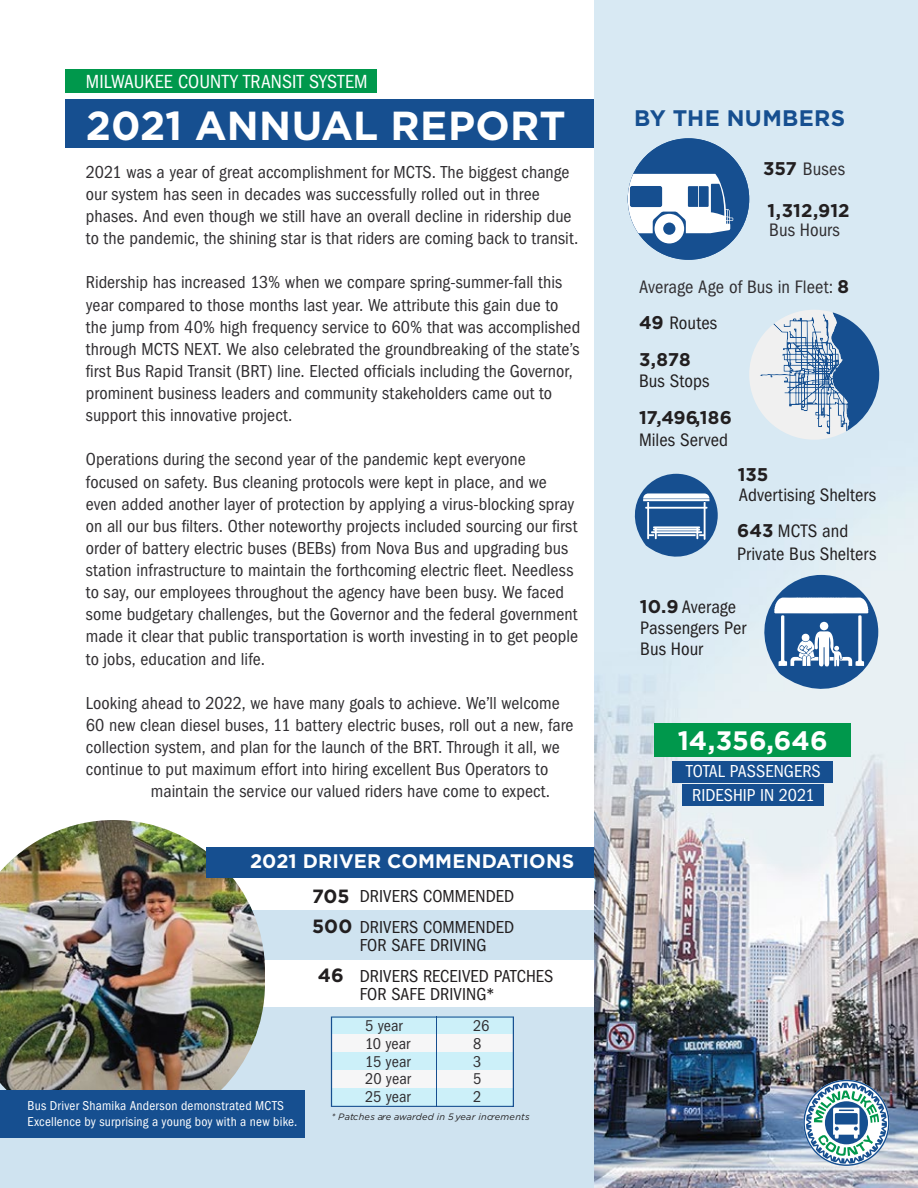
<style>
.page{position:relative;width:918px;height:1188px;background:#fff}
.page>*{position:absolute;margin:0;border:0;box-sizing:border-box;transform-origin:0 0}
.t1{font:700 40.5px "Gotham";color:#fff}
.t2{font:700 26.7px "Gotham";letter-spacing:.005em;color:#fff}
.t3{font:700 22.5px "Gotham";letter-spacing:.015em;color:#164f90}
.t4{font:condensed 19.65px "Franklin Gothic LT Pro";letter-spacing:.005em;color:#fff}
.t5{font:700 19.5px "Gotham";letter-spacing:.005em;color:#fff}
.t6{font:condensed 18.75px/21.3px "Franklin Gothic LT Pro";letter-spacing:.005em;color:#221f20}
.t7{font:condensed 18.75px "Franklin Gothic LT Pro";letter-spacing:.005em;color:#312f32}
.t8{font:700 18.45px "Gotham";color:#221f20}
.t9{font:condensed 18px/22px "Franklin Gothic LT Pro";color:#312f32}
.t10{font:condensed 18px/30.3px "Franklin Gothic LT Pro";letter-spacing:.005em;color:#221f20}
.t11{font:condensed 18px/24px "Franklin Gothic LT Pro";color:#fff;text-align:center}
.t12{font:condensed 16.2px "Franklin Gothic LT Pro";color:#312f32}
.t13{font:condensed 13.35px/16px "Franklin Gothic LT Pro";letter-spacing:.015em;color:#fff}
.t14{font:italic 9.3px "Gotham";letter-spacing:.025em;color:#221f20}
.s1{font-family:"Gotham";font-weight:700;font-stretch:normal;font-size:19.2px}
.s2{font-family:"Gotham";font-weight:700;font-stretch:normal;font-size:18.45px;color:#221f20}
.s3{font-family:"Gotham";font-weight:700;font-stretch:normal;font-size:18.45px}
</style>
<div class="page">
<div style="left:216px;top:910px;width:471px;height:50px;background:#cfe3f0"></div>
<div style="left:0;top:1008px;width:594px;height:180px;background:#cfe3f0"></div>
<img style="left:0;top:820px;width:265px;height:270px">
<img style="left:594px;top:0;width:324px;height:1188px">
<div style="left:332px;top:1016px;width:181px;height:18px;background:#719fc4"></div>
<svg style="left:331px;top:1017px;width:183px;height:90px"></svg>
<div style="left:65px;top:69px;width:311px;height:24px;background:#00984c"></div>
<div style="left:65px;top:100px;width:529px;height:48px;background:#164f90"></div>
<svg style="left:749px;top:310px;width:130px;height:130px"></svg>
<svg style="left:620px;top:474px;width:98px;height:98px;background:#85a6c7"></svg>
<svg style="left:803px;top:1080px;width:87px;height:86px"></svg>
<div style="left:628px;top:138px;width:121px;height:122px;background:#164f90;border-radius:61px"></div>
<svg style="left:745px;top:575px;width:133px;height:134px;background:#93afcc"></svg>
<div style="left:654px;top:723px;width:197px;height:34px;background:#00984c"></div>
<div style="left:673px;top:762px;width:160px;height:21px;background:#164f90"></div>
<div style="left:682px;top:784px;width:141px;height:21px;background:#164f90"></div>
<div style="left:206px;top:847px;width:388px;height:31px;background:#164f90"></div>
<div style="left:0;top:1090px;width:305px;height:48px;background:#164f90"></div>
<svg style="left:628px;top:174px;width:105px;height:69px"></svg>
<p class="t4" style="left:86px;top:71px;width:283px">MILWAUKEE COUNTY TRANSIT SYSTEM</p>
<h1 class="t1" style="left:86px;top:102px;width:481px">2021 ANNUAL REPORT</h1>
<p class="t9" style="left:86px;top:161px;width:494px">2021 was a year of great accomplishment for MCTS. The biggest change our system has seen in decades was successfully rolled out in three phases. And even though we still have an overall decline in ridership due to the pandemic, the shining star is that riders are coming back to transit.</p>
<p class="t9" style="left:86px;top:272px;width:496px">Ridership has increased 13% when we compare spring-summer-fall this year compared to those months last year. We attribute this gain due to the jump from 40% high frequency service to 60% that was accomplished through MCTS NEXT. We also celebrated the groundbreaking of the state’s first Bus Rapid Transit (BRT) line. Elected officials including the Governor, prominent business leaders and community stakeholders came out to support this innovative project.</p>
<p class="t9" style="left:86px;top:449px;width:494px">Operations during the second year of the pandemic kept everyone focused on safety. Bus cleaning protocols were kept in place, and we even added another layer of protection by applying a virus-blocking spray on all our bus filters. Other noteworthy projects included sourcing our first order of battery electric buses (BEBs) from Nova Bus and upgrading bus station infrastructure to maintain the forthcoming electric fleet. Needless to say, our employees throughout the agency have been busy. We faced some budgetary challenges, but the Governor and the federal government made it clear that public transportation is worth investing in to get people to jobs, education and life.</p>
<p class="t9" style="left:86px;top:692px;width:489px">Looking ahead to 2022, we have many goals to achieve. We’ll welcome 60 new clean diesel buses, 11 battery electric buses, roll out a new, fare collection system, and plan for the launch of the BRT. Through it all, we continue to put maximum effort into hiring excellent Bus Operators to</p>
<p class="t9" style="left:151px;top:780px;width:401px">maintain the service our valued riders have come to expect.</p>
<p class="t5" style="left:250px;top:850px;width:326px">2021 DRIVER COMMENDATIONS</p>
<p class="t13" style="left:28px;top:1098px;width:271px">Bus Driver Shamika Anderson demonstrated MCTS<br>Excellence by surprising a young boy with a new bike.</p>
<p class="t10" style="left:312px;top:881px;width:204px"><span class="s1">705</span> DRIVERS COMMENDED<br><span class="s1">500</span> DRIVERS COMMENDED</p>
<p class="t10" style="left:318px;top:930px;width:237px;text-indent:42px">FOR SAFE DRIVING<br><span class="s1">46</span> DRIVERS RECEIVED PATCHES</p>
<p class="t10" style="left:360px;top:979px;width:137px">FOR SAFE DRIVING*</p>
<p class="t12" style="left:365px;top:1017px;width:39px">5 year</p>
<p class="t12" style="left:473px;top:1017px;width:18px">26</p>
<p class="t12" style="left:365px;top:1035px;width:47px">10 year</p>
<p class="t12" style="left:473px;top:1035px;width:10px">8</p>
<p class="t12" style="left:365px;top:1052px;width:47px">15 year</p>
<p class="t12" style="left:473px;top:1052px;width:10px">3</p>
<p class="t12" style="left:365px;top:1070px;width:47px">20 year</p>
<p class="t12" style="left:473px;top:1070px;width:10px">5</p>
<p class="t12" style="left:365px;top:1087px;width:47px">25 year</p>
<p class="t12" style="left:473px;top:1087px;width:10px">2</p>
<p class="t14" style="left:332px;top:1112px;width:200px">* Patches are awarded in 5 year increments</p>
<p class="t3" style="left:634px;top:105px;width:213px">BY THE NUMBERS</p>
<p class="t7" style="left:763px;top:159px;width:83px"><span class="s2">357</span> Buses</p>
<p class="t8" style="left:768px;top:200px;width:83px">1,312,912</p>
<p class="t7" style="left:769px;top:219px;width:72px">Bus Hours</p>
<p class="t7" style="left:639px;top:276px;width:212px">Average Age of Bus in Fleet: <span class="s2">8</span></p>
<p class="t6" style="left:639px;top:313px;width:80px"><span class="s3">49</span> Routes</p>
<p class="t8" style="left:639px;top:349px;width:53px">3,878</p>
<p class="t6" style="left:639px;top:371px;width:72px">Bus Stops</p>
<p class="t8" style="left:639px;top:407px;width:94px">17,496,186</p>
<p class="t6" style="left:639px;top:429px;width:91px">Miles Served</p>
<p class="t8" style="left:738px;top:464px;width:32px">135</p>
<p class="t6" style="left:737px;top:476px;width:141px;line-height:36.9px">Advertising Shelters<br><span class="s3">643</span> MCTS and</p>
<p class="t6" style="left:737px;top:543px;width:141px">Private Bus Shelters</p>
<p class="t6" style="left:640px;top:596px;width:108px"><span class="s3">10.9</span> Average<br>Passengers Per<br>Bus Hour</p>
<h2 class="t2" style="left:678px;top:725px;width:151px">14,356,646</h2>
<p class="t11" style="left:686px;top:759px;width:136px">TOTAL PASSENGERS<br>RIDESHIP IN 2021</p>
</div>
